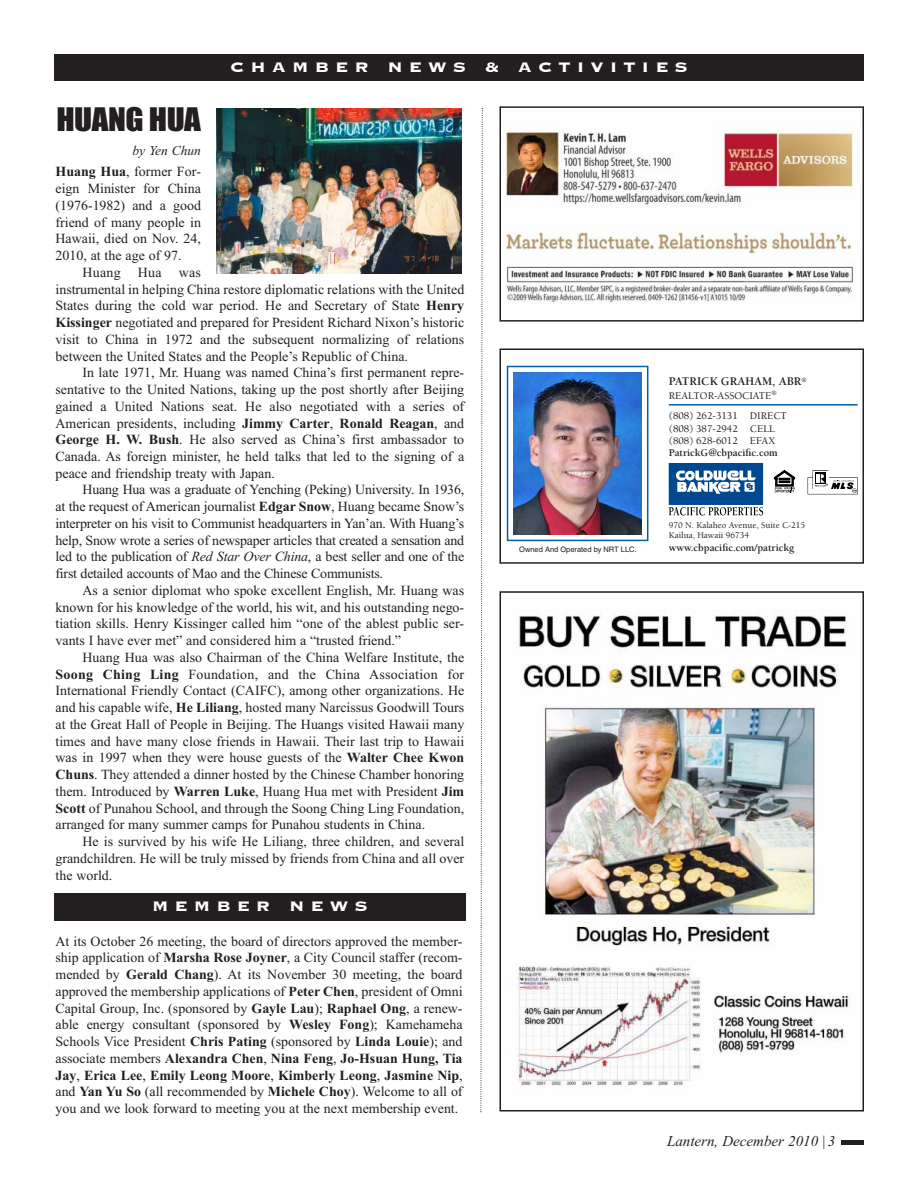
<style>
.page{position:relative;width:918px;height:1188px;background:#fff}
.page>*{position:absolute;margin:0;border:0;box-sizing:border-box;transform-origin:0 0}
.t1{font:30px "Impact";letter-spacing:-.015em;color:#231f20;scale:1.1 1}
.t2{font:700 18px "Copperplate";letter-spacing:.305em;color:#fff;scale:1.1 1}
.t3{font:italic 15px "Times New Roman";color:#231f20}
.t4{font:13.95px/16.8px "Times New Roman";color:#231f20;text-align:justify}
.t5{font:italic 13.5px "Times New Roman";color:#231f20}
.t6{font:12px "Berkeley Bold+DXNLOR";color:#231f20}
.t7{font:10.5px/12.3px "Berkeley Medium+BMYQCL";color:#231f20}
.t8{font:10.5px "Berkeley Bold+DXNLOR";color:#231f20}
.t9{font:9px/10.8px "Berkeley Medium+BMYQCL";color:#231f20}
.t10{font:7.5px "Helvetica+XJRGNT";color:#231f20}
.s1{font-weight:700}
.s2{font-style:italic}
</style>
<div class="page">
<svg style="left:480px;top:108px;width:3px;height:1004px"></svg>
<img style="left:516px;top:615px;width:334px;height:471px">
<div style="left:500px;top:591px;width:364px;height:521px;border:2px solid #231f20"></div>
<hr style="left:842px;top:1140px;width:22px;height:4px;background:#231f20">
<div style="left:54px;top:54px;width:810px;height:27px;background:#231f20"></div>
<hr style="left:669px;top:404px;width:189px;height:2px;background:#0060a9">
<svg style="left:669px;top:463px;width:94px;height:52px"></svg>
<svg style="left:808px;top:470px;width:50px;height:24px"></svg>
<svg style="left:774px;top:470px;width:21px;height:23px"></svg>
<div style="left:507px;top:366px;width:141px;height:175px;border:2px solid #0060a9"></div>
<img style="left:513px;top:372px;width:129px;height:162px">
<div style="left:500px;top:348px;width:364px;height:216px;border:2px solid #231f20"></div>
<img style="left:505px;top:130px;width:354px;height:173px">
<div style="left:500px;top:106px;width:364px;height:216px;border:2px solid #231f20"></div>
<div style="left:54px;top:893px;width:412px;height:28px;background:#231f20"></div>
<img style="left:216px;top:108px;width:245px;height:165px">
<p class="t2" style="left:230px;top:56px;width:418px">CHAMBER NEWS &amp; ACTIVITIES</p>
<h1 class="t1" style="left:57px;top:109px;width:133px">HUANG HUA</h1>
<p class="t5" style="left:133px;top:145px;width:70px">by Yen Chun</p>
<p class="t4" style="left:56px;top:165px;width:147px"><span class="s1">Huang Hua</span>, former For&shy;eign Minister for China (1976-1982) and a good friend of many people in Hawaii, died on Nov. 24, 2010, at the age of 97.</p>
<p class="t4" style="left:56px;top:265px;width:410px;text-align:left;text-indent:27px">Huang Hua was<br>instrumental in helping China restore diplomatic relations with the United States during the cold war period. He and Secretary of State <span class="s1">Henry Kissinger</span> negotiated and prepared for President Richard Nixon’s historic visit to China in 1972 and the subsequent normalizing of relations between the United States and the People’s Republic of China.</p>
<p class="t4" style="left:56px;top:366px;width:410px;text-indent:27px">In late 1971, Mr. Huang was named China’s first permanent repre&shy;sentative to the United Nations, taking up the post shortly after Beijing gained a United Nations seat. He also negotiated with a series of American presidents, including <span class="s1">Jimmy Carter</span>, <span class="s1">Ronald Reagan</span>, and <span class="s1">George H. W. Bush</span>. He also served as China’s first ambassador to Canada. As foreign minister, he held talks that led to the signing of a peace and friendship treaty with Japan.</p>
<p class="t4" style="left:56px;top:483px;width:410px;text-indent:27px">Huang Hua was a graduate of Yenching (Peking) University. In 1936, at the request of American journalist <span class="s1">Edgar Snow</span>, Huang became Snow’s interpreter on his visit to Communist headquarters in Yan’an. With Huang’s help, Snow wrote a series of newspaper articles that created a sensation and led to the publication of <span class="s2">Red Star Over China</span>, a best seller and one of the first detailed accounts of Mao and the Chinese Communists.</p>
<p class="t4" style="left:56px;top:583px;width:410px;text-indent:27px">As a senior diplomat who spoke excellent English, Mr. Huang was known for his knowledge of the world, his wit, and his outstanding nego&shy;tiation skills. Henry Kissinger called him “one of the ablest public ser&shy;vants I have ever met” and considered him a “trusted friend.”</p>
<p class="t4" style="left:56px;top:650px;width:410px;text-indent:27px">Huang Hua was also Chairman of the China Welfare Institute, the <span class="s1">Soong Ching Ling</span> Foundation, and the China Association for International Friendly Contact (CAIFC), among other organizations. He and his capable wife, <span class="s1">He Liliang</span>, hosted many Narcissus Goodwill Tours at the Great Hall of People in Beijing. The Huangs visited Hawaii many times and have many close friends in Hawaii. Their last trip to Hawaii was in 1997 when they were house guests of the <span class="s1">Walter Chee Kwon Chuns</span>. They attended a dinner hosted by the Chinese Chamber honoring them. Introduced by <span class="s1">Warren Luke</span>, Huang Hua met with President <span class="s1">Jim Scott</span> of Punahou School, and through the Soong Ching Ling Foundation, arranged for many summer camps for Punahou students in China.</p>
<p class="t4" style="left:56px;top:834px;width:410px;text-indent:27px">He is survived by his wife He Liliang, three children, and several grandchildren. He will be truly missed by friends from China and all over the world.</p>
<p class="t2" style="left:152px;top:894px;width:198px">MEMBER NEWS</p>
<p class="t4" style="left:55px;top:934px;width:409px">At its October 26 meeting, the board of directors approved the member&shy;ship application of <span class="s1">Marsha Rose Joyner</span>, a City Council staffer (recom&shy;mended by <span class="s1">Gerald Chang</span>). At its November 30 meeting, the board approved the membership applications of <span class="s1">Peter Chen</span>, president of Omni Capital Group, Inc. (sponsored by <span class="s1">Gayle Lau</span>); <span class="s1">Raphael Ong</span>, a renew&shy;able energy consultant (sponsored by <span class="s1">Wesley Fong</span>); Kamehameha Schools Vice President <span class="s1">Chris Pating</span> (sponsored by <span class="s1">Linda Louie</span>); and associate members <span class="s1">Alexandra Chen</span>, <span class="s1">Nina Feng</span>, <span class="s1">Jo-Hsuan Hung, Tia Jay</span>, <span class="s1">Erica Lee</span>, <span class="s1">Emily Leong Moore</span>, <span class="s1">Kimberly Leong</span>, <span class="s1">Jasmine Nip</span>, and <span class="s1">Yan Yu So</span> (all recommended by <span class="s1">Michele Choy</span>). Welcome to all of you and we look forward to meeting you at the next membership event.</p>
<p class="t6" style="left:669px;top:374px;width:139px">PATRICK GRAHAM, ABR<sup>®</sup></p>
<p class="t7" style="left:669px;top:391px;width:109px">REALTOR-ASSOCIATE<sup>®</sup></p>
<p class="t7" style="left:669px;top:411px;width:120px">(808) 262-3131 DIRECT (808) 387-2942 CELL (808) 628-6012 EFAX</p>
<p class="t8" style="left:669px;top:446px;width:110px">PatrickG@cbpacific.com</p>
<p class="t9" style="left:669px;top:520px;width:138px">970 N. Kalaheo Avenue, Suite C-215<br>Kailua, Hawaii 96734</p>
<p class="t10" style="left:519px;top:545px;width:119px">Owned And Operated by NRT LLC.</p>
<p class="t8" style="left:669px;top:541px;width:127px">www.cbpacific.com/patrickg</p>
<p class="t3" style="left:667px;top:1135px;width:170px">Lantern, December 2010 |3</p>
</div>
